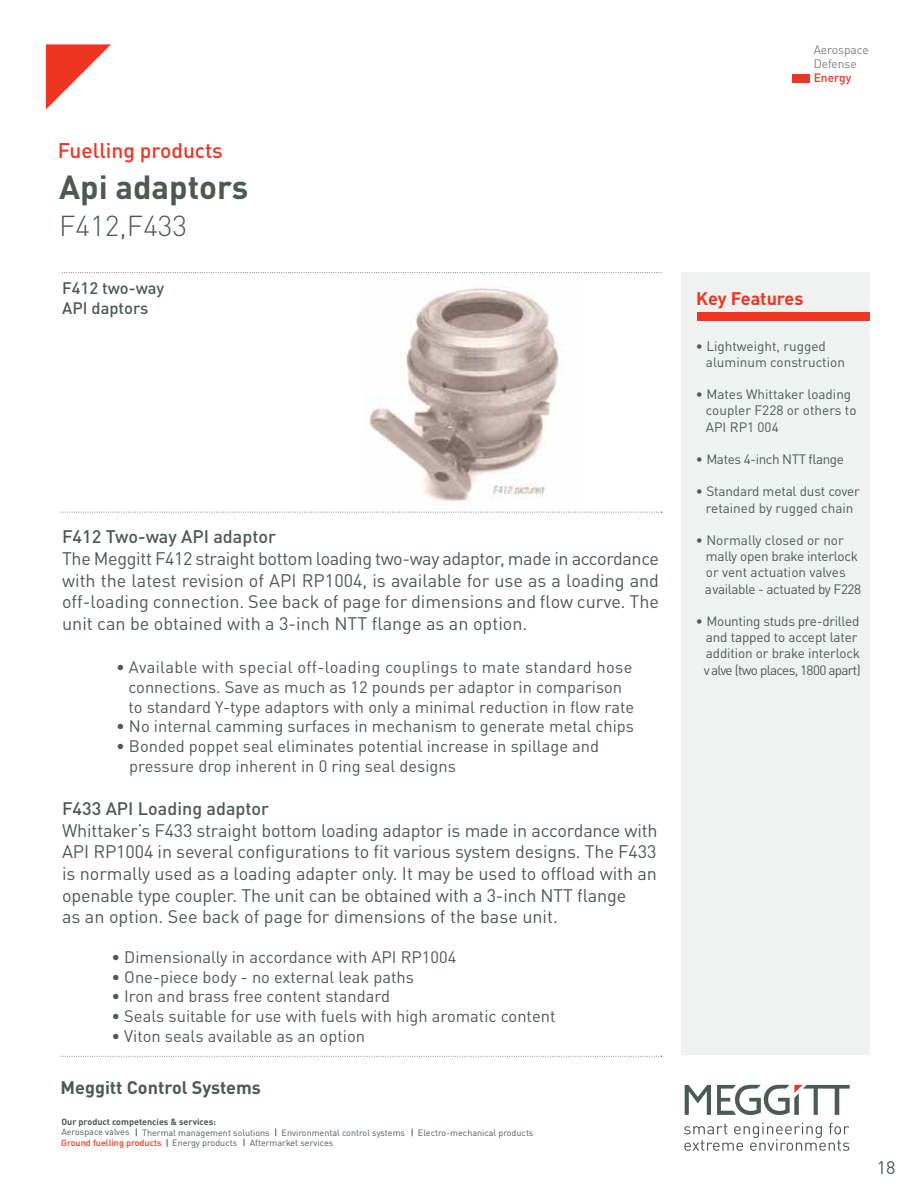
<style>
.page{position:relative;width:918px;height:1188px;background:#fff}
.page>*{position:absolute;margin:0;border:0;box-sizing:border-box;transform-origin:0 0}
.t1{font:700 33px "DINOT";color:#4c5b52}
.t2{font:300 28.5px "DINOT";color:#4c5b52}
.t3{font:500 21px "DINOT";color:#ee3524}
.t4{font:18px/21.6px "DINOT";letter-spacing:-.01em;color:#4c5b52;text-align:justify}
.t5{font:500 18px "DINOT";color:#4c5b52}
.t6{font:700 18px "DINOT";color:#4c5b52}
.t7{font:700 18px "DINOT";color:#ed3624}
.t8{font:16.5px/19.8px "DINOT";color:#4c5b52}
.t9{font:500 16.5px/19.8px "DINOT";color:#4c5b52}
.t10{font:13.5px/16.2px "DINOT";letter-spacing:-.01em;color:#4c5b52}
.t11{font:13.5px "DINOT";letter-spacing:-.03em;color:#4c5b52}
.t12{font:300 12px/14.4px "DINOT";color:#4c5b52}
.t13{font:500 12px "DINOT";color:#ee3524}
.t14{font:9px "DINOT";color:#4c5b52}
.t15{font:500 9px "DINOT";color:#ed3624}
.t16{font:700 9px "DINOT";color:#4c5b52}
.s1{font-weight:400;color:#4c5b52}
</style>
<div class="page">
<img style="left:365px;top:288px;width:213px;height:224px">
<svg style="left:62px;top:272px;width:600px;height:1px"></svg>
<svg style="left:61px;top:1056px;width:601px;height:1px"></svg>
<svg style="left:61px;top:512px;width:601px;height:1px"></svg>
<svg style="left:46px;top:44px;width:65px;height:65px"></svg>
<svg style="left:684px;top:1123px;width:165px;height:28px"></svg>
<svg style="left:685px;top:1085px;width:26px;height:30px"></svg>
<svg style="left:717px;top:1084px;width:133px;height:31px"></svg>
<div style="left:681px;top:272px;width:188px;height:782px;background:#eff2f0"></div>
<div style="left:793px;top:74px;width:17px;height:8px;background:#ee3524"></div>
<div style="left:697px;top:312px;width:172px;height:8px;background:#ed3624"></div>
<p class="t3" style="left:58px;top:137px;width:166px">Fuelling products</p>
<h1 class="t1" style="left:59px;top:166px;width:191px">Api adaptors</h1>
<h2 class="t2" style="left:59px;top:208px;width:130px">F412,F433</h2>
<p class="t9" style="left:62px;top:278px;width:104px">F412 two-way<br>API daptors</p>
<p class="t5" style="left:62px;top:525px;width:215px">F412 Two-way API adaptor</p>
<p class="t4" style="left:62px;top:547px;width:599px">The Meggitt F412 straight bottom loading two-way adaptor, made in accordance with the latest revision of API RP1004, is available for use as a loading and off-loading connection. See back of page for dimensions and flow curve. The unit can be obtained with a 3-inch NTT flange as an option.</p>
<p class="t8" style="left:128px;top:657px;width:507px;text-indent:-12px">• Available with special off-loading couplings to mate standard hose connections. Save as much as 12 pounds per adaptor in comparison to standard Y-type adaptors with only a minimal reduction in flow rate</p>
<p class="t8" style="left:116px;top:716px;width:520px">• No internal camming surfaces in mechanism to generate metal chips</p>
<p class="t8" style="left:129px;top:736px;width:471px;text-indent:-13px">• Bonded poppet seal eliminates potential increase in spillage and pressure drop inherent in 0 ring seal designs</p>
<p class="t5" style="left:62px;top:797px;width:209px">F433 API Loading adaptor</p>
<p class="t4" style="left:62px;top:819px;width:597px;text-align:left">Whittaker’s F433 straight bottom loading adaptor is made in accordance with API RP1004 in several configurations to fit various system designs. The F433 is normally used as a loading adapter only. It may be used to offload with an openable type coupler. The unit can be obtained with a 3-inch NTT flange<br>as an option. See back of page for dimensions of the base unit.</p>
<p class="t8" style="left:111px;top:947px;width:346px">• Dimensionally in accordance with API RP1004</p>
<p class="t8" style="left:111px;top:966px;width:304px">• One-piece body - no external leak paths</p>
<p class="t8" style="left:111px;top:986px;width:280px">• Iron and brass free content standard</p>
<p class="t8" style="left:111px;top:1006px;width:446px">• Seals suitable for use with fuels with high aromatic content</p>
<p class="t8" style="left:111px;top:1026px;width:255px">• Viton seals available as an option</p>
<p class="t6" style="left:61px;top:1076px;width:202px">Meggitt Control Systems</p>
<p class="t16" style="left:61px;top:1116px;width:156px">Our product competencies &amp; services:</p>
<p class="t14" style="left:61px;top:1127px;width:70px">Aerospace valves</p>
<p class="t14" style="left:142px;top:1127px;width:129px">Thermal management solutions</p>
<p class="t14" style="left:282px;top:1127px;width:125px">Environmental control systems</p>
<p class="t14" style="left:418px;top:1127px;width:117px">Electro-mechanical products</p>
<p class="t15" style="left:61px;top:1137px;width:177px">Ground fuelling products <span class="s1">Energy products</span></p>
<p class="t14" style="left:250px;top:1137px;width:85px">Aftermarket services</p>
<p class="t12" style="left:814px;top:42px;width:57px">Aerospace<br>Defense</p>
<p class="t13" style="left:814px;top:70px;width:39px">Energy</p>
<p class="t7" style="left:696px;top:287px;width:109px">Key Features</p>
<p class="t10" style="left:706px;top:337px;width:141px;text-indent:-10px">• Lightweight, rugged aluminum construction</p>
<p class="t10" style="left:706px;top:386px;width:152px;text-indent:-10px">• Mates Whittaker loading coupler F228 or others to<br>API RP1 004</p>
<p class="t11" style="left:696px;top:451px;width:150px">• Mates 4-inch NTT flange</p>
<p class="t10" style="left:696px;top:483px;width:166px;text-align:center">• Standard metal dust cover retained by rugged chain</p>
<p class="t10" style="left:705px;top:532px;width:158px;text-indent:-9px">• Normally closed or nor mally open brake interlock or vent actuation valves available - actuated by F228</p>
<p class="t10" style="left:704px;top:613px;width:158px;text-indent:-8px">• Mounting studs pre-drilled and tapped to accept later addition or brake interlock valve (two places, 1800 apart)</p>
<p class="t4" style="left:877px;top:1156px;width:20px">18</p>
</div>
